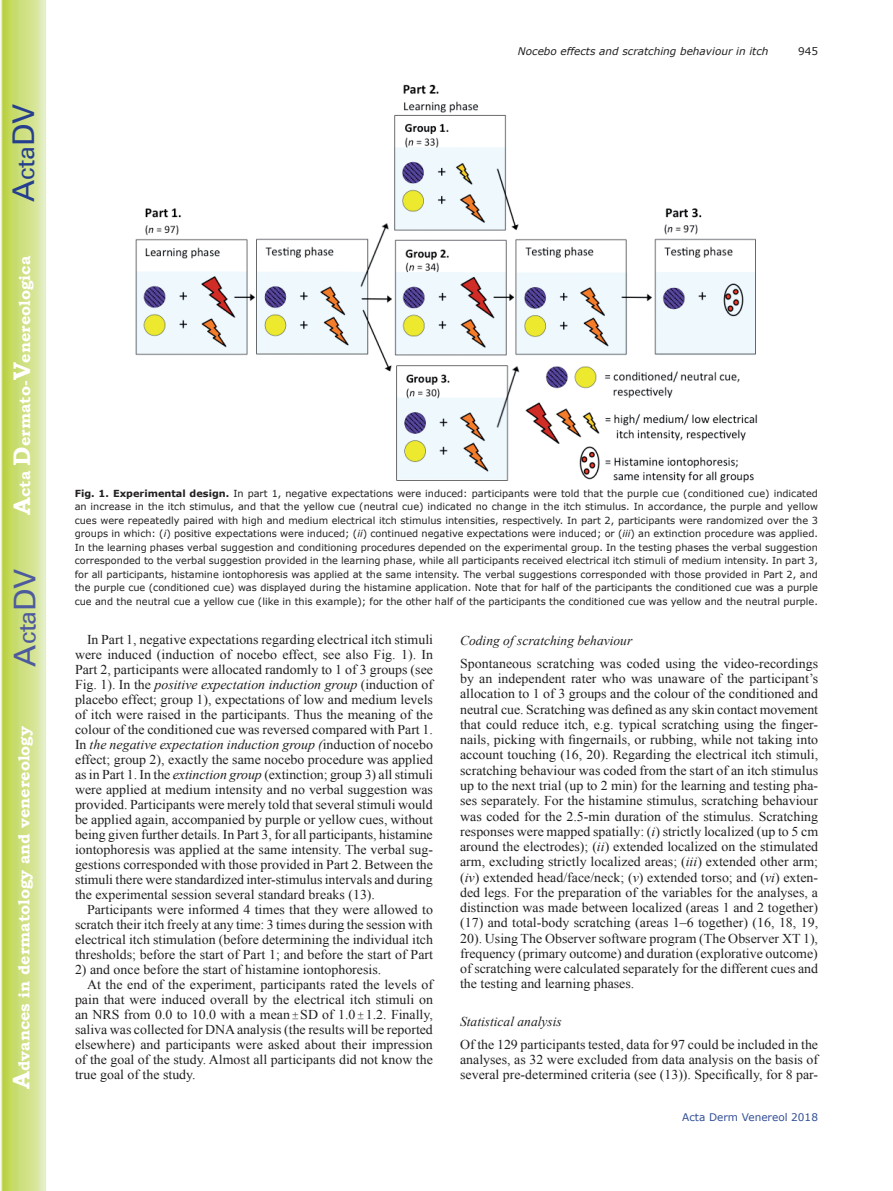
<style>
.page{position:relative;width:893px;height:1191px;background:#fff}
.page>*{position:absolute;margin:0;border:0;box-sizing:border-box;transform-origin:0 0}
.t1{font:30px "Univers";color:#4d5a9e}
.t2{font:30px "Univers";color:#253f8e}
.t3{font:700 15.75px "Bookman Old Style";color:#fff}
.t4{font:13.5px/15.3px "Times New Roman";color:#231f20;text-align:justify}
.t5{font:italic 13.5px "Times New Roman";color:#231f20}
.t6{font:italic 10.5px "Verdana";color:#231f20}
.t7{font:10.5px "Verdana";color:#324f95}
.t8{font:10.5px "Verdana";color:#231f20}
.t9{font:9.75px/13.5px "Verdana";color:#231f20;text-align:justify}
.s1{font-size:24px}
.s2{font-weight:700}
.s3{font-style:italic}
.s4{font-family:"Perpetua";font-size:10.5px}
</style>
<div class="page">
<svg style="left:1px;top:0;width:45px;height:1191px;background:#cfe084"></svg>
<img style="left:136px;top:84px;width:621px;height:398px">
<h1 class="t2" style="left:6px;top:202px;width:100px;rotate:-90deg">A<span class="s1">cta</span>DV</h1>
<p class="t3" style="left:15px;top:515px;width:260px;rotate:-90deg"><span class="s1">A</span>cta <span class="s1">D</span>ermato-<span class="s1">V</span>enereologica</p>
<h1 class="t1" style="left:7px;top:666px;width:100px;rotate:-90deg">A<span class="s1">cta</span>DV</h1>
<p class="t3" style="left:15px;top:1088px;width:364px;rotate:-90deg"><span class="s1">A</span>dvances in dermatology and venereology</p>
<p class="t6" style="left:518px;top:44px;width:252px">Nocebo effects and scratching behaviour in itch</p>
<p class="t8" style="left:798px;top:44px;width:22px">945</p>
<p class="t9" style="left:75px;top:486px;width:745px"><span class="s2">Fig. 1. Experimental design.</span> In part 1, negative expectations were induced: participants were told that the purple cue (conditioned cue) indicated an increase in the itch stimulus, and that the yellow cue (neutral cue) indicated no change in the itch stimulus. In accordance, the purple and yellow cues were repeatedly paired with high and medium electrical itch stimulus intensities, respectively. In part 2, participants were randomized over the 3 groups in which: (<span class="s3">i</span>) positive expectations were induced; (<span class="s3">ii</span>) continued negative expectations were induced; or (<span class="s3">iii</span>) an extinction procedure was applied.<br>In the learning phases verbal suggestion and conditioning procedures depended on the experimental group. In the testing phases the verbal suggestion corresponded to the verbal suggestion provided in the learning phase, while all participants received electrical itch stimuli of medium intensity. In part 3, for all participants, histamine iontophoresis was applied at the same intensity. The verbal suggestions corresponded with those provided in Part 2, and the purple cue (conditioned cue) was displayed during the histamine application. Note that for half of the participants the conditioned cue was a purple cue and the neutral cue a yellow cue (like in this example); for the other half of the participants the conditioned cue was yellow and the neutral purple.</p>
<p class="t4" style="left:75px;top:632px;width:360px;text-indent:12px">In Part 1, negative expectations regarding electrical itch stimuli were induced (induction of nocebo effect, see also Fig. 1). In Part 2, participants were allocated randomly to 1 of 3 groups (see Fig. 1). In the <span class="s3">positive expectation induction group</span> (induction of placebo effect; group 1), expectations of low and medium levels of itch were raised in the participants. Thus the meaning of the colour of the conditioned cue was reversed compared with Part 1.<br>In <span class="s3">the negative expectation induction group (</span>induction of nocebo effect; group 2), exactly the same nocebo procedure was applied as in Part 1. In the <span class="s3">extinction group</span> (extinction; group 3) all stimuli were applied at medium intensity and no verbal suggestion was provided. Participants were merely told that several stimuli would be applied again, accompanied by purple or yellow cues, without being given further details. In Part 3, for all participants, histamine iontophoresis was applied at the same intensity. The verbal sug&shy;gestions corresponded with those provided in Part 2. Between the stimuli there were standardized inter-stimulus intervals and during the experimental session several standard breaks (13).</p>
<p class="t4" style="left:75px;top:902px;width:360px;text-indent:12px">Participants were informed 4 times that they were allowed to scratch their itch freely at any time: 3 times during the session with electrical itch stimulation (before determining the individual itch thresholds; before the start of Part 1; and before the start of Part</p>
<p class="t4" style="left:75px;top:962px;width:308px">2) and once before the start of histamine iontophoresis.</p>
<p class="t4" style="left:87px;top:977px;width:348px">At the end of the experiment, participants rated the levels of</p>
<p class="t4" style="left:75px;top:992px;width:360px">pain that were induced overall by the electrical itch stimuli on</p>
<p class="t4" style="left:75px;top:1007px;width:359px">an NRS from 0.0 to 10.0 with a mean <span class="s4">±</span>SD of 1.0 <span class="s4">±</span>1.2. Finally,</p>
<p class="t4" style="left:75px;top:1022px;width:359px">saliva was collected for DNA analysis (the results will be reported</p>
<p class="t4" style="left:75px;top:1037px;width:359px">elsewhere) and participants were asked about their impression</p>
<p class="t4" style="left:75px;top:1052px;width:359px">of the goal of the study. Almost all participants did not know the</p>
<p class="t4" style="left:75px;top:1067px;width:122px">true goal of the study.</p>
<p class="t5" style="left:460px;top:631px;width:174px">Coding of scratching behaviour</p>
<p class="t4" style="left:460px;top:655px;width:360px">Spontaneous scratching was coded using the video-recordings by an independent rater who was unaware of the participant’s allocation to 1 of 3 groups and the colour of the conditioned and neutral cue. Scratching was defined as any skin contact movement that could reduce itch, e.g. typical scratching using the finger&shy;nails, picking with fingernails, or rubbing, while not taking into account touching (16, 20). Regarding the electrical itch stimuli, scratching behaviour was coded from the start of an itch stimulus up to the next trial (up to 2 min) for the learning and testing pha&shy;ses separately. For the histamine stimulus, scratching behaviour was coded for the 2.5-min duration of the stimulus. Scratching responses were mapped spatially: (<span class="s3">i</span>) strictly localized (up to 5 cm around the electrodes); (<span class="s3">ii</span>) extended localized on the stimulated arm, excluding strictly localized areas; (<span class="s3">iii</span>) extended other arm; (<span class="s3">iv</span>) extended head/face/neck; (<span class="s3">v</span>) extended torso; and (<span class="s3">vi</span>) exten&shy;ded legs. For the preparation of the variables for the analyses, a distinction was made between localized (areas 1 and 2 together) (17) and total-body scratching (areas 1–6 together) (16, 18, 19, 20). Using The Observer software program (The Observer XT 1), frequency (primary outcome) and duration (explorative outcome) of scratching were calculated separately for the different cues and the testing and learning phases.</p>
<p class="t5" style="left:460px;top:1012px;width:103px">Statistical analysis</p>
<p class="t4" style="left:460px;top:1036px;width:360px">Of the 129 participants tested, data for 97 could be included in the analyses, as 32 were excluded from data analysis on the basis of several pre-determined criteria (see (13)). Specifically, for 8 par-</p>
<p class="t7" style="left:682px;top:1110px;width:137px">Acta Derm Venereol 2018</p>
</div>
